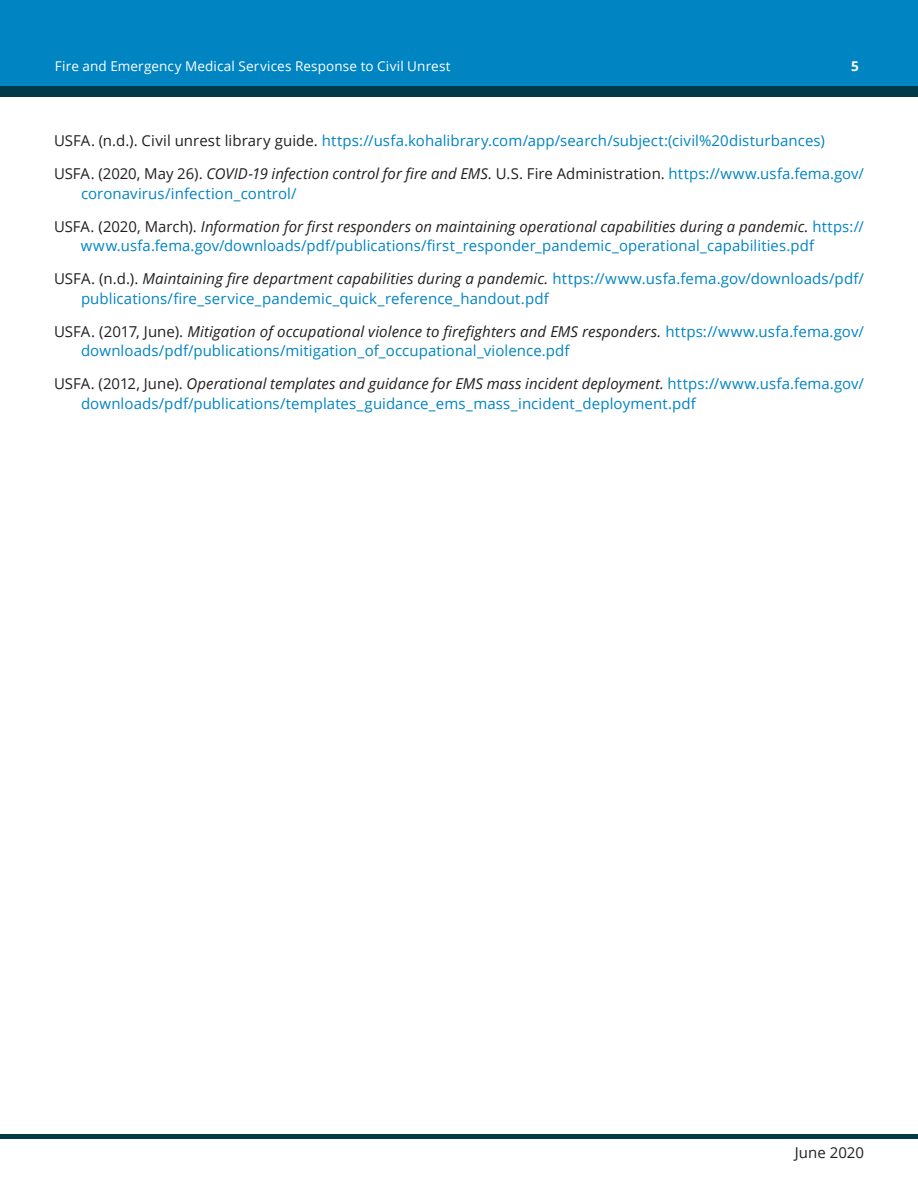
<style>
.page{position:relative;width:918px;height:1188px;background:#fff}
.page>*{position:absolute;margin:0;border:0;box-sizing:border-box;transform-origin:0 0}
.References{font:15px/19.5px "Open Sans";letter-spacing:.005em;color:#0084c2}
.Body{font:15px "Open Sans";color:#231f20}
.t1{font:13.5px "Open Sans";letter-spacing:.01em;color:#fff}
.t2{font:700 13.5px "Open Sans";color:#fff}
.s1{color:#231f20}
.s2{font-style:italic;color:#231f20}
</style>
<div class="page">
<div style="left:0;top:0;width:918px;height:92px;background:#0084c2"></div>
<div style="left:0;top:87px;width:918px;height:10px;background:#003a49"></div>
<div style="left:0;top:1134px;width:918px;height:5px;background:#003a49"></div>
<p class="t1" style="left:55px;top:57px;width:397px">Fire and Emergency Medical Services Response to Civil Unrest</p>
<p class="t2" style="left:851px;top:57px;width:9px">5</p>
<p class="References" style="left:54px;top:131px;width:772px"><span class="s1">USFA. (n.d.). Civil unrest library guide.</span> https://usfa.kohalibrary.com/app/search/subject:(civil%20disturbances)</p>
<p class="References" style="left:81px;top:164px;width:785px;text-indent:-27px"><span class="s1">USFA. (2020, May 26).</span> <span class="s2">COVID-19 infection control for fire and EMS.</span> <span class="s1">U.S. Fire Administration.</span> https://www.usfa.fema.gov/ coronavirus/infection_control/</p>
<p class="References" style="left:81px;top:216px;width:785px;text-indent:-27px"><span class="s1">USFA. (2020, March).</span> <span class="s2">Information for first responders on maintaining operational capabilities during a pandemic.</span> https:// www.usfa.fema.gov/downloads/pdf/publications/first_responder_pandemic_operational_capabilities.pdf</p>
<p class="References" style="left:81px;top:269px;width:784px;text-indent:-27px"><span class="s1">USFA. (n.d.).</span> <span class="s2">Maintaining fire department capabilities during a pandemic.</span> https://www.usfa.fema.gov/downloads/pdf/ publications/fire_service_pandemic_quick_reference_handout.pdf</p>
<p class="References" style="left:81px;top:321px;width:784px;text-indent:-27px"><span class="s1">USFA. (2017, June).</span> <span class="s2">Mitigation of occupational violence to firefighters and EMS responders.</span> https://www.usfa.fema.gov/ downloads/pdf/publications/mitigation_of_occupational_violence.pdf</p>
<p class="References" style="left:81px;top:374px;width:784px;text-indent:-27px"><span class="s1">USFA. (2012, June).</span> <span class="s2">Operational templates and guidance for EMS mass incident deployment.</span> https://www.usfa.fema.gov/ downloads/pdf/publications/templates_guidance_ems_mass_incident_deployment.pdf</p>
<p class="Body" style="left:795px;top:1143px;width:71px">June 2020</p>
</div>
